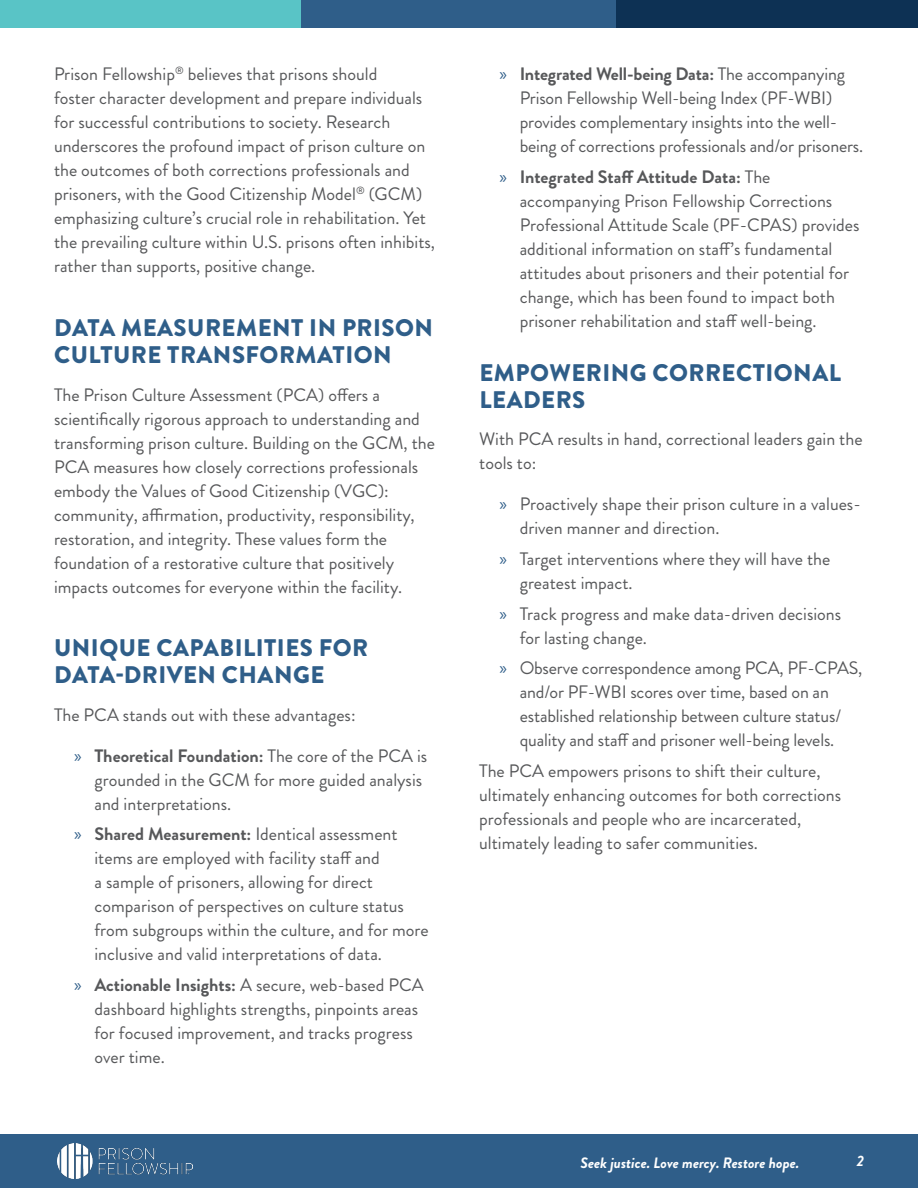
<style>
.page{position:relative;width:918px;height:1188px;background:#fff}
.page>*{position:absolute;margin:0;border:0;box-sizing:border-box;transform-origin:0 0}
.Section_Heading_FB{font:900 24px/27px "Brandon Grotesque";letter-spacing:.02em;color:#2f5e89}
.Body{font:18px/24px "Brandon Grotesque";color:#57585a}
.t1{font:italic 700 15px "Brandon Grotesque";color:#fff}
.s1{font-family:"Myriad Pro";color:#2f5e89}
.s2{font-weight:700}
</style>
<div class="page">
<div style="left:0;top:1134px;width:918px;height:54px;background:#2f5e89"></div>
<div style="left:616px;top:0;width:302px;height:28px;background:#0d3154"></div>
<div style="left:302px;top:0;width:314px;height:28px;background:#2f5e89"></div>
<div style="left:0;top:0;width:302px;height:28px;background:#59c4c6"></div>
<img style="left:57px;top:1143px;width:135px;height:35px">
<p class="Body" style="left:54px;top:62px;width:383px">Prison Fellowship<sup>®</sup> believes that prisons should<br>foster character development and prepare individuals for successful contributions to society. Research underscores the profound impact of prison culture on the outcomes of both corrections professionals and prisoners, with the Good Citizenship Model<sup>®</sup> (GCM) emphasizing culture’s crucial role in rehabilitation. Yet the prevailing culture within U.S. prisons often inhibits, rather than supports, positive change.</p>
<p class="Section_Heading_FB" style="left:54px;top:315px;width:380px">DATA MEASUREMENT IN PRISON<br>CULTURE TRANSFORMATION</p>
<p class="Body" style="left:54px;top:383px;width:383px">The Prison Culture Assessment (PCA) offers a scientifically rigorous approach to understanding and transforming prison culture. Building on the GCM, the PCA measures how closely corrections professionals embody the Values of Good Citizenship (VGC): community, affirmation, productivity, responsibility, restoration, and integrity. These values form the foundation of a restorative culture that positively impacts outcomes for everyone within the facility.</p>
<p class="Section_Heading_FB" style="left:54px;top:635px;width:316px">UNIQUE CAPABILITIES FOR<br>DATA-DRIVEN CHANGE</p>
<p class="Body" style="left:54px;top:703px;width:303px">The PCA stands out with these advantages:</p>
<p class="Body" style="left:94px;top:744px;width:334px;text-indent:-20px"><span class="s1">»</span> <span class="s2">Theoretical Foundation:</span> The core of the PCA is grounded in the GCM for more guided analysis and interpretations.</p>
<p class="Body" style="left:94px;top:822px;width:336px;text-indent:-20px"><span class="s1">»</span> <span class="s2">Shared Measurement:</span> Identical assessment items are employed with facility staff and<br>a sample of prisoners, allowing for direct comparison of perspectives on culture status from subgroups within the culture, and for more inclusive and valid interpretations of data.</p>
<p class="Body" style="left:94px;top:973px;width:331px;text-indent:-20px"><span class="s1">»</span> <span class="s2">Actionable Insights:</span> A secure, web-based PCA dashboard highlights strengths, pinpoints areas for focused improvement, and tracks progress over time.</p>
<p class="Body" style="left:520px;top:62px;width:345px;text-indent:-20px"><span class="s1">»</span> <span class="s2">Integrated Well-being Data:</span> The accompanying Prison Fellowship Well-being Index (PF-WBI) provides complementary insights into the well&shy;being of corrections professionals and/or prisoners.</p>
<p class="Body" style="left:520px;top:165px;width:341px;text-indent:-20px"><span class="s1">»</span> <span class="s2">Integrated Staff Attitude Data:</span> The accompanying Prison Fellowship Corrections Professional Attitude Scale (PF-CPAS) provides additional information on staff’s fundamental attitudes about prisoners and their potential for change, which has been found to impact both prisoner rehabilitation and staff well-being.</p>
<p class="Section_Heading_FB" style="left:479px;top:359px;width:363px">EMPOWERING CORRECTIONAL<br>LEADERS</p>
<p class="Body" style="left:479px;top:427px;width:385px">With PCA results in hand, correctional leaders gain the tools to:</p>
<p class="Body" style="left:520px;top:492px;width:343px;text-indent:-20px"><span class="s1">»</span> Proactively shape their prison culture in a values&shy;driven manner and direction.</p>
<p class="Body" style="left:520px;top:547px;width:312px;text-indent:-20px"><span class="s1">»</span> Target interventions where they will have the greatest impact.</p>
<p class="Body" style="left:520px;top:602px;width:323px;text-indent:-20px"><span class="s1">»</span> Track progress and make data-driven decisions for lasting change.</p>
<p class="Body" style="left:520px;top:656px;width:344px;text-indent:-20px"><span class="s1">»</span> Observe correspondence among PCA, PF-CPAS, and/or PF-WBI scores over time, based on an established relationship between culture status/ quality and staff and prisoner well-being levels.</p>
<p class="Body" style="left:479px;top:759px;width:363px">The PCA empowers prisons to shift their culture, ultimately enhancing outcomes for both corrections professionals and people who are incarcerated, ultimately leading to safer communities.</p>
<p class="t1" style="left:580px;top:1152px;width:220px">Seek justice. Love mercy. Restore hope.</p>
<p class="t1" style="left:857px;top:1150px;width:9px">2</p>
</div>
